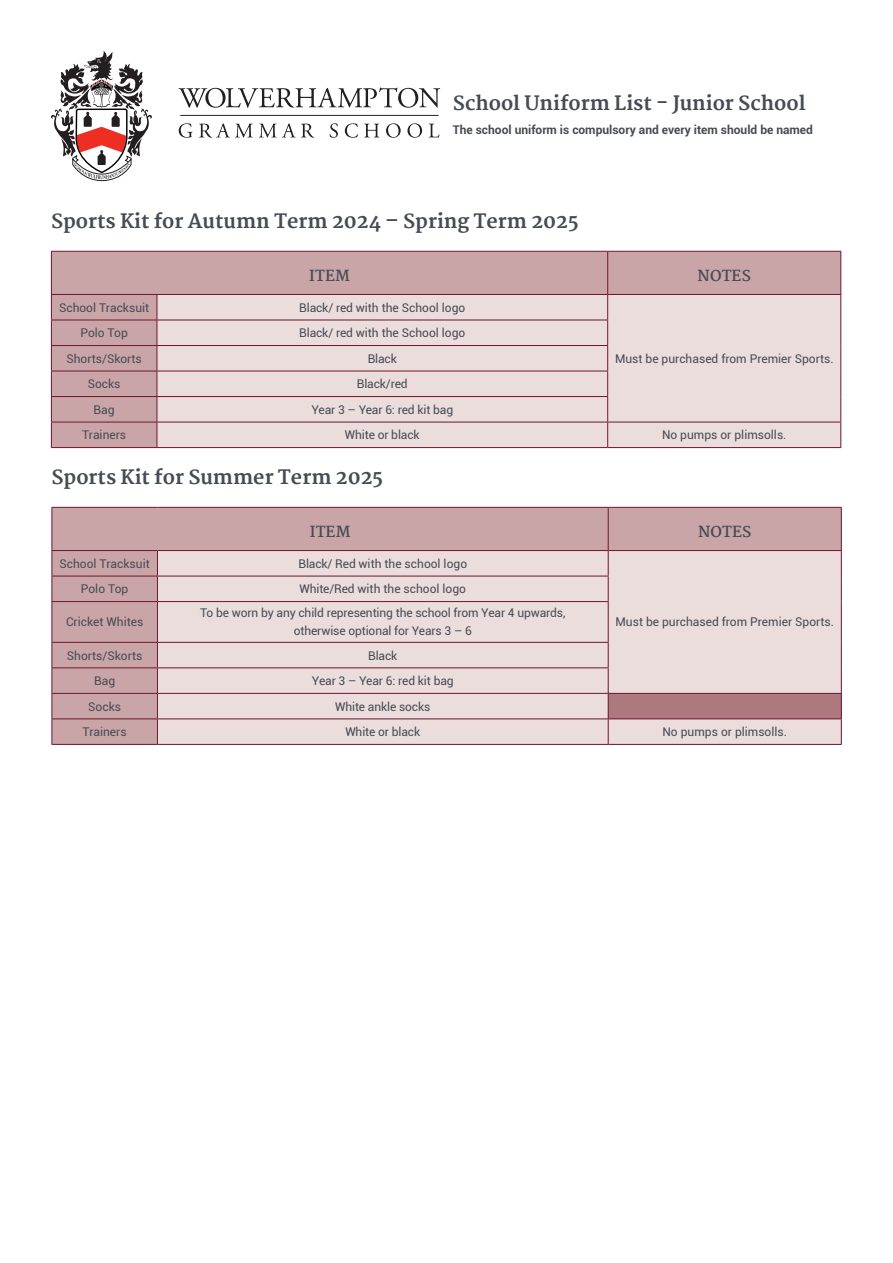
<style>
.page{position:relative;width:893px;height:1263px;background:#fff}
.page>*{position:absolute;margin:0;border:0;box-sizing:border-box;transform-origin:0 0}
.t1{font:800 19.5px "Martel";color:#464b54}
.t2{font:700 15px "Martel";letter-spacing:.01em;color:#464b54}
.t3{font:12px/18px "Roboto";color:#464b54;text-align:center}
.t4{font:700 12px "Roboto";color:#464b54}
</style>
<div class="page">
<svg style="left:178px;top:87px;width:262px;height:21px"></svg>
<svg style="left:179px;top:123px;width:14px;height:15px"></svg>
<svg style="left:199px;top:123px;width:54px;height:15px"></svg>
<svg style="left:259px;top:123px;width:55px;height:15px"></svg>
<svg style="left:330px;top:123px;width:8px;height:15px"></svg>
<svg style="left:345px;top:123px;width:13px;height:15px"></svg>
<svg style="left:364px;top:124px;width:15px;height:13px"></svg>
<svg style="left:386px;top:123px;width:15px;height:15px"></svg>
<svg style="left:407px;top:123px;width:15px;height:15px"></svg>
<svg style="left:429px;top:124px;width:10px;height:13px"></svg>
<hr style="left:180px;top:115px;width:259px;height:1px;background:#231f20">
<svg style="left:51px;top:51px;width:101px;height:130px"></svg>
<div style="left:52px;top:252px;width:788px;height:195px;background:#c9a5a7"></div>
<div style="left:158px;top:295px;width:682px;height:152px;background:#ebdddc"></div>
<hr style="left:51px;top:251px;width:106px;height:1px;background:#6f1530">
<hr style="left:51px;top:252px;width:1px;height:42px;background:#6f1530">
<hr style="left:157px;top:251px;width:451px;height:1px;background:#6f1530">
<hr style="left:608px;top:251px;width:233px;height:1px;background:#6f1530">
<hr style="left:607px;top:252px;width:1px;height:42px;background:#6f1530">
<hr style="left:840px;top:252px;width:1px;height:42px;background:#6f1530">
<hr style="left:51px;top:294px;width:106px;height:1px;background:#6f1530">
<hr style="left:157px;top:294px;width:451px;height:1px;background:#6f1530">
<hr style="left:608px;top:294px;width:233px;height:1px;background:#6f1530">
<hr style="left:51px;top:320px;width:106px;height:1px;background:#6f1530">
<hr style="left:157px;top:320px;width:451px;height:1px;background:#6f1530">
<hr style="left:51px;top:345px;width:106px;height:1px;background:#6f1530">
<hr style="left:157px;top:345px;width:451px;height:1px;background:#6f1530">
<hr style="left:51px;top:371px;width:106px;height:1px;background:#6f1530">
<hr style="left:157px;top:371px;width:451px;height:1px;background:#6f1530">
<hr style="left:51px;top:396px;width:106px;height:1px;background:#6f1530">
<hr style="left:157px;top:396px;width:451px;height:1px;background:#6f1530">
<hr style="left:51px;top:422px;width:106px;height:1px;background:#6f1530">
<svg style="left:51px;top:295px;width:1px;height:152px"></svg>
<hr style="left:157px;top:422px;width:451px;height:1px;background:#6f1530">
<svg style="left:157px;top:295px;width:1px;height:152px"></svg>
<hr style="left:608px;top:422px;width:233px;height:1px;background:#6f1530">
<svg style="left:607px;top:295px;width:1px;height:152px"></svg>
<svg style="left:840px;top:295px;width:1px;height:152px"></svg>
<hr style="left:51px;top:447px;width:106px;height:1px;background:#6f1530">
<hr style="left:157px;top:447px;width:451px;height:1px;background:#6f1530">
<hr style="left:608px;top:447px;width:233px;height:1px;background:#6f1530">
<div style="left:53px;top:508px;width:788px;height:236px;background:#c9a5a7"></div>
<div style="left:158px;top:551px;width:683px;height:193px;background:#ebdddc"></div>
<div style="left:608px;top:693px;width:233px;height:26px;background:#ad787e"></div>
<hr style="left:52px;top:507px;width:105px;height:1px;background:#6f1530">
<hr style="left:52px;top:508px;width:1px;height:42px;background:#6f1530">
<hr style="left:157px;top:507px;width:451px;height:1px;background:#6f1530">
<hr style="left:608px;top:507px;width:234px;height:1px;background:#6f1530">
<hr style="left:608px;top:508px;width:1px;height:42px;background:#6f1530">
<hr style="left:841px;top:508px;width:1px;height:42px;background:#6f1530">
<hr style="left:52px;top:550px;width:105px;height:1px;background:#6f1530">
<hr style="left:157px;top:550px;width:451px;height:1px;background:#6f1530">
<hr style="left:608px;top:550px;width:234px;height:1px;background:#6f1530">
<hr style="left:52px;top:576px;width:105px;height:1px;background:#6f1530">
<svg style="left:52px;top:551px;width:1px;height:50px"></svg>
<hr style="left:157px;top:576px;width:452px;height:1px;background:#6f1530">
<svg style="left:157px;top:551px;width:1px;height:50px"></svg>
<svg style="left:608px;top:551px;width:1px;height:50px"></svg>
<svg style="left:841px;top:551px;width:1px;height:51px"></svg>
<hr style="left:52px;top:601px;width:105px;height:1px;background:#6f1530">
<hr style="left:52px;top:602px;width:1px;height:40px;background:#6f1530">
<hr style="left:157px;top:601px;width:452px;height:1px;background:#6f1530">
<hr style="left:157px;top:602px;width:1px;height:40px;background:#6f1530">
<hr style="left:608px;top:602px;width:1px;height:40px;background:#6f1530">
<hr style="left:841px;top:602px;width:1px;height:40px;background:#6f1530">
<hr style="left:52px;top:642px;width:105px;height:1px;background:#6f1530">
<hr style="left:157px;top:642px;width:452px;height:1px;background:#6f1530">
<hr style="left:52px;top:667px;width:105px;height:1px;background:#6f1530">
<hr style="left:157px;top:667px;width:452px;height:1px;background:#6f1530">
<hr style="left:52px;top:693px;width:105px;height:1px;background:#6f1530">
<hr style="left:157px;top:693px;width:451px;height:1px;background:#6f1530">
<hr style="left:608px;top:693px;width:234px;height:1px;background:#6f1530">
<hr style="left:52px;top:718px;width:105px;height:1px;background:#6f1530">
<svg style="left:52px;top:643px;width:1px;height:101px"></svg>
<hr style="left:157px;top:718px;width:451px;height:1px;background:#6f1530">
<svg style="left:157px;top:643px;width:1px;height:101px"></svg>
<hr style="left:608px;top:718px;width:234px;height:1px;background:#6f1530">
<svg style="left:608px;top:643px;width:1px;height:101px"></svg>
<svg style="left:841px;top:642px;width:1px;height:102px"></svg>
<hr style="left:52px;top:744px;width:105px;height:1px;background:#6f1530">
<hr style="left:157px;top:744px;width:451px;height:1px;background:#6f1530">
<hr style="left:608px;top:744px;width:234px;height:1px;background:#6f1530">
<p class="t1" style="left:453px;top:92px;width:354px">School Uniform List - Junior School</p>
<p class="t4" style="left:453px;top:121px;width:362px">The school uniform is compulsory and every item should be named</p>
<p class="t1" style="left:51px;top:210px;width:529px">Sports Kit for Autumn Term 2024 – Spring Term 2025</p>
<p class="t2" style="left:309px;top:267px;width:42px">ITEM</p>
<p class="t2" style="left:698px;top:267px;width:55px">NOTES</p>
<p class="t3" style="left:59px;top:298px;width:92px">School Tracksuit</p>
<p class="t3" style="left:299px;top:298px;width:168px">Black/ red with the School logo</p>
<p class="t3" style="left:80px;top:324px;width:49px">Polo Top</p>
<p class="t3" style="left:299px;top:324px;width:168px">Black/ red with the School logo</p>
<p class="t3" style="left:66px;top:349px;width:77px">Shorts/Skorts</p>
<p class="t3" style="left:368px;top:349px;width:31px">Black</p>
<p class="t3" style="left:88px;top:375px;width:34px">Socks</p>
<p class="t3" style="left:357px;top:375px;width:52px">Black/red</p>
<p class="t3" style="left:94px;top:400px;width:23px">Bag</p>
<p class="t3" style="left:311px;top:400px;width:143px">Year 3 – Year 6: red kit bag</p>
<p class="t3" style="left:82px;top:426px;width:46px">Trainers</p>
<p class="t3" style="left:345px;top:426px;width:76px">White or black</p>
<p class="t3" style="left:662px;top:426px;width:126px">No pumps or plimsolls.</p>
<p class="t3" style="left:615px;top:349px;width:220px">Must be purchased from Premier Sports.</p>
<p class="t1" style="left:52px;top:466px;width:333px">Sports Kit for Summer Term 2025</p>
<p class="t2" style="left:310px;top:523px;width:42px">ITEM</p>
<p class="t2" style="left:698px;top:523px;width:55px">NOTES</p>
<p class="t3" style="left:60px;top:554px;width:92px">School Tracksuit</p>
<p class="t3" style="left:298px;top:554px;width:170px">Black/ Red with the school logo</p>
<p class="t3" style="left:81px;top:580px;width:49px">Polo Top</p>
<p class="t3" style="left:300px;top:580px;width:168px">White/Red with the school logo</p>
<p class="t3" style="left:66px;top:613px;width:79px">Cricket Whites</p>
<p class="t3" style="left:200px;top:604px;width:367px">To be worn by any child representing the school from Year 4 upwards, otherwise optional for Years 3 – 6</p>
<p class="t3" style="left:67px;top:646px;width:77px">Shorts/Skorts</p>
<p class="t3" style="left:368px;top:646px;width:31px">Black</p>
<p class="t3" style="left:94px;top:671px;width:23px">Bag</p>
<p class="t3" style="left:312px;top:671px;width:143px">Year 3 – Year 6: red kit bag</p>
<p class="t3" style="left:88px;top:697px;width:34px">Socks</p>
<p class="t3" style="left:335px;top:697px;width:97px">White ankle socks</p>
<p class="t3" style="left:83px;top:722px;width:46px">Trainers</p>
<p class="t3" style="left:345px;top:722px;width:76px">White or black</p>
<p class="t3" style="left:662px;top:722px;width:126px">No pumps or plimsolls.</p>
<p class="t3" style="left:615px;top:613px;width:220px">Must be purchased from Premier Sports.</p>
</div>
